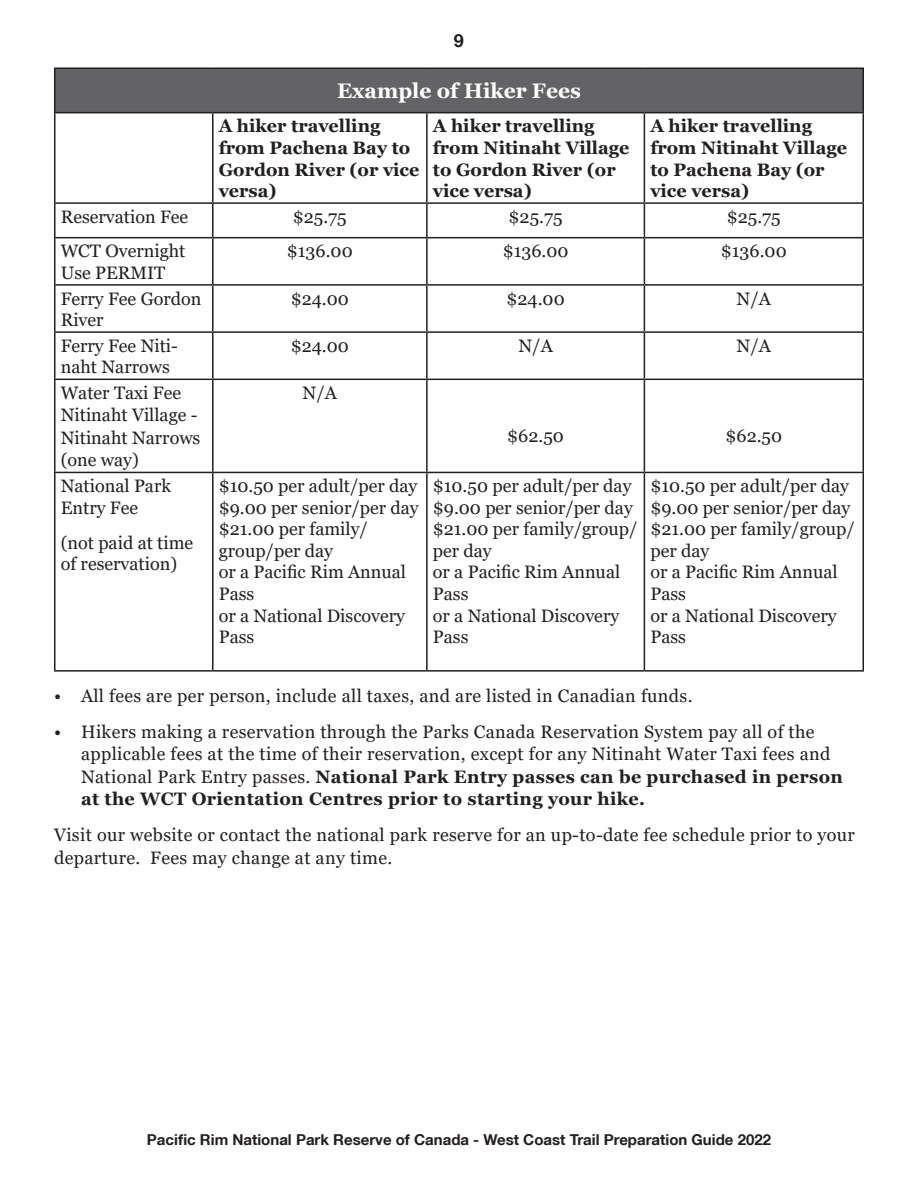
<style>
.page{position:relative;width:918px;height:1188px;background:#fff}
.page>*{position:absolute;margin:0;border:0;box-sizing:border-box;transform-origin:0 0}
.t1{font:700 21px "Georgia";color:#fff}
.t2{font:18px/21.6px "Georgia";color:#231f20}
.t3{font:18px/22.5px "Georgia";letter-spacing:.02em;color:#231f20}
.t4{font:700 18px/21.6px "Georgia";color:#231f20}
.t5{font:700 18px "Helvetica Neue LT";color:#231f20}
.t6{font:700 15px "Helvetica Neue LT";color:#231f20}
.s1{font-weight:700}
</style>
<div class="page">
<div style="left:55px;top:68px;width:808px;height:45px;background:#636366"></div>
<svg style="left:56px;top:113px;width:806px;height:557px"></svg>
<hr style="left:54px;top:68px;width:159px;height:1px;background:#231f20">
<hr style="left:54px;top:69px;width:2px;height:43px;background:#231f20">
<hr style="left:213px;top:68px;width:214px;height:1px;background:#231f20">
<hr style="left:427px;top:68px;width:217px;height:1px;background:#231f20">
<hr style="left:644px;top:68px;width:220px;height:1px;background:#231f20">
<hr style="left:862px;top:69px;width:2px;height:43px;background:#231f20">
<hr style="left:54px;top:112px;width:159px;height:1px;background:#231f20">
<hr style="left:54px;top:113px;width:2px;height:89px;background:#231f20">
<hr style="left:213px;top:112px;width:214px;height:1px;background:#231f20">
<hr style="left:212px;top:113px;width:2px;height:89px;background:#231f20">
<hr style="left:427px;top:112px;width:217px;height:1px;background:#231f20">
<hr style="left:426px;top:113px;width:2px;height:89px;background:#231f20">
<hr style="left:644px;top:112px;width:220px;height:1px;background:#231f20">
<hr style="left:644px;top:113px;width:1px;height:89px;background:#231f20">
<hr style="left:862px;top:113px;width:2px;height:89px;background:#231f20">
<hr style="left:54px;top:202px;width:159px;height:2px;background:#231f20">
<hr style="left:54px;top:204px;width:2px;height:33px;background:#231f20">
<hr style="left:213px;top:202px;width:214px;height:2px;background:#231f20">
<hr style="left:212px;top:204px;width:2px;height:33px;background:#231f20">
<hr style="left:427px;top:202px;width:217px;height:2px;background:#231f20">
<hr style="left:426px;top:204px;width:2px;height:33px;background:#231f20">
<hr style="left:644px;top:202px;width:220px;height:2px;background:#231f20">
<hr style="left:644px;top:204px;width:1px;height:33px;background:#231f20">
<hr style="left:862px;top:204px;width:2px;height:33px;background:#231f20">
<hr style="left:54px;top:237px;width:159px;height:1px;background:#231f20">
<hr style="left:54px;top:238px;width:2px;height:46px;background:#231f20">
<hr style="left:213px;top:237px;width:214px;height:1px;background:#231f20">
<hr style="left:212px;top:238px;width:2px;height:46px;background:#231f20">
<hr style="left:427px;top:237px;width:217px;height:1px;background:#231f20">
<hr style="left:426px;top:238px;width:2px;height:46px;background:#231f20">
<hr style="left:644px;top:237px;width:220px;height:1px;background:#231f20">
<hr style="left:644px;top:238px;width:1px;height:46px;background:#231f20">
<hr style="left:862px;top:238px;width:2px;height:46px;background:#231f20">
<hr style="left:54px;top:284px;width:159px;height:2px;background:#231f20">
<hr style="left:54px;top:286px;width:2px;height:45px;background:#231f20">
<hr style="left:213px;top:284px;width:214px;height:2px;background:#231f20">
<hr style="left:212px;top:286px;width:2px;height:45px;background:#231f20">
<hr style="left:427px;top:284px;width:217px;height:2px;background:#231f20">
<hr style="left:426px;top:286px;width:2px;height:45px;background:#231f20">
<hr style="left:644px;top:284px;width:220px;height:2px;background:#231f20">
<hr style="left:644px;top:286px;width:1px;height:45px;background:#231f20">
<hr style="left:862px;top:286px;width:2px;height:45px;background:#231f20">
<hr style="left:54px;top:331px;width:159px;height:2px;background:#231f20">
<hr style="left:54px;top:333px;width:2px;height:46px;background:#231f20">
<hr style="left:213px;top:331px;width:214px;height:2px;background:#231f20">
<hr style="left:212px;top:333px;width:2px;height:46px;background:#231f20">
<hr style="left:427px;top:331px;width:217px;height:2px;background:#231f20">
<hr style="left:426px;top:333px;width:2px;height:46px;background:#231f20">
<hr style="left:644px;top:331px;width:220px;height:2px;background:#231f20">
<hr style="left:644px;top:333px;width:1px;height:46px;background:#231f20">
<hr style="left:862px;top:333px;width:2px;height:46px;background:#231f20">
<hr style="left:54px;top:379px;width:159px;height:1px;background:#231f20">
<hr style="left:54px;top:380px;width:2px;height:92px;background:#231f20">
<hr style="left:213px;top:379px;width:214px;height:1px;background:#231f20">
<hr style="left:212px;top:380px;width:2px;height:92px;background:#231f20">
<hr style="left:427px;top:379px;width:217px;height:1px;background:#231f20">
<hr style="left:426px;top:380px;width:2px;height:92px;background:#231f20">
<hr style="left:644px;top:379px;width:220px;height:1px;background:#231f20">
<hr style="left:644px;top:380px;width:1px;height:92px;background:#231f20">
<hr style="left:862px;top:380px;width:2px;height:92px;background:#231f20">
<hr style="left:54px;top:472px;width:159px;height:1px;background:#231f20">
<hr style="left:54px;top:473px;width:2px;height:197px;background:#231f20">
<hr style="left:213px;top:472px;width:214px;height:1px;background:#231f20">
<hr style="left:212px;top:473px;width:2px;height:197px;background:#231f20">
<hr style="left:427px;top:472px;width:217px;height:1px;background:#231f20">
<hr style="left:426px;top:473px;width:2px;height:197px;background:#231f20">
<hr style="left:644px;top:472px;width:220px;height:1px;background:#231f20">
<hr style="left:644px;top:473px;width:1px;height:197px;background:#231f20">
<hr style="left:862px;top:473px;width:2px;height:197px;background:#231f20">
<hr style="left:54px;top:670px;width:159px;height:2px;background:#231f20">
<hr style="left:213px;top:670px;width:214px;height:2px;background:#231f20">
<hr style="left:427px;top:670px;width:217px;height:2px;background:#231f20">
<hr style="left:644px;top:670px;width:220px;height:2px;background:#231f20">
<p class="t5" style="left:454px;top:30px;width:12px">9</p>
<p class="t1" style="left:337px;top:77px;width:245px">Example of Hiker Fees</p>
<p class="t4" style="left:219px;top:115px;width:202px">A hiker travelling from Pachena Bay to<br>Gordon River (or vice versa)</p>
<p class="t4" style="left:433px;top:115px;width:198px">A hiker travelling from Nitinaht Village to Gordon River (or vice versa)</p>
<p class="t4" style="left:650px;top:115px;width:198px">A hiker travelling from Nitinaht Village to Pachena Bay (or vice versa)</p>
<p class="t2" style="left:61px;top:206px;width:129px">Reservation Fee</p>
<p class="t2" style="left:293px;top:206px;width:55px">$25.75</p>
<p class="t2" style="left:509px;top:206px;width:55px">$25.75</p>
<p class="t2" style="left:727px;top:206px;width:55px">$25.75</p>
<p class="t2" style="left:61px;top:241px;width:126px">WCT Overnight<br>Use PERMIT</p>
<p class="t2" style="left:287px;top:241px;width:67px">$136.00</p>
<p class="t2" style="left:503px;top:241px;width:67px">$136.00</p>
<p class="t2" style="left:721px;top:241px;width:67px">$136.00</p>
<p class="t2" style="left:61px;top:288px;width:142px">Ferry Fee Gordon<br>River</p>
<p class="t2" style="left:291px;top:288px;width:60px">$24.00</p>
<p class="t2" style="left:507px;top:288px;width:60px">$24.00</p>
<p class="t2" style="left:737px;top:288px;width:36px">N/A</p>
<p class="t2" style="left:61px;top:335px;width:119px">Ferry Fee Niti&shy;naht Narrows</p>
<p class="t2" style="left:291px;top:335px;width:60px">$24.00</p>
<p class="t2" style="left:518px;top:335px;width:36px">N/A</p>
<p class="t2" style="left:737px;top:335px;width:36px">N/A</p>
<p class="t2" style="left:61px;top:382px;width:122px">Water Taxi Fee</p>
<p class="t2" style="left:61px;top:404px;width:141px;line-height:22.5px">Nitinaht Village -<br>Nitinaht Narrows (one way)</p>
<p class="t2" style="left:303px;top:382px;width:36px">N/A</p>
<p class="t2" style="left:507px;top:426px;width:58px">$62.50</p>
<p class="t2" style="left:726px;top:426px;width:58px">$62.50</p>
<p class="t2" style="left:61px;top:475px;width:112px">National Park<br>Entry Fee</p>
<p class="t2" style="left:61px;top:532px;width:134px">(not paid at time of reservation)</p>
<p class="t2" style="left:219px;top:475px;width:200px">$10.50 per adult/per day</p>
<p class="t2" style="left:219px;top:497px;width:202px">$9.00 per senior/per day</p>
<p class="t2" style="left:219px;top:519px;width:151px">$21.00 per family/ group/per day</p>
<p class="t2" style="left:219px;top:562px;width:189px">or a Pacific Rim Annual<br>Pass</p>
<p class="t2" style="left:219px;top:605px;width:188px">or a National Discovery<br>Pass</p>
<p class="t2" style="left:433px;top:475px;width:200px">$10.50 per adult/per day</p>
<p class="t2" style="left:433px;top:497px;width:202px">$9.00 per senior/per day</p>
<p class="t2" style="left:433px;top:519px;width:206px">$21.00 per family/group/ per day</p>
<p class="t2" style="left:433px;top:562px;width:189px">or a Pacific Rim Annual<br>Pass</p>
<p class="t2" style="left:433px;top:605px;width:188px">or a National Discovery<br>Pass</p>
<p class="t2" style="left:650px;top:475px;width:200px">$10.50 per adult/per day</p>
<p class="t2" style="left:650px;top:497px;width:202px">$9.00 per senior/per day</p>
<p class="t2" style="left:650px;top:519px;width:206px">$21.00 per family/group/ per day</p>
<p class="t2" style="left:650px;top:562px;width:189px">or a Pacific Rim Annual<br>Pass</p>
<p class="t2" style="left:650px;top:605px;width:188px">or a National Discovery<br>Pass</p>
<p class="t3" style="left:54px;top:685px;width:640px">• All fees are per person, include all taxes, and are listed in Canadian funds.</p>
<p class="t3" style="left:81px;top:721px;width:763px;text-indent:-27px">• Hikers making a reservation through the Parks Canada Reservation System pay all of the applicable fees at the time of their reservation, except for any Nitinaht Water Taxi fees and National Park Entry passes. <span class="s1">National Park Entry passes can be purchased in person at the WCT Orientation Centres prior to starting your hike.</span></p>
<p class="t3" style="left:54px;top:824px;width:803px">Visit our website or contact the national park reserve for an up-to-date fee schedule prior to your departure. Fees may change at any time.</p>
<p class="t6" style="left:147px;top:1130px;width:626px">Pacific Rim National Park Reserve of Canada - West Coast Trail Preparation Guide 2022</p>
</div>
